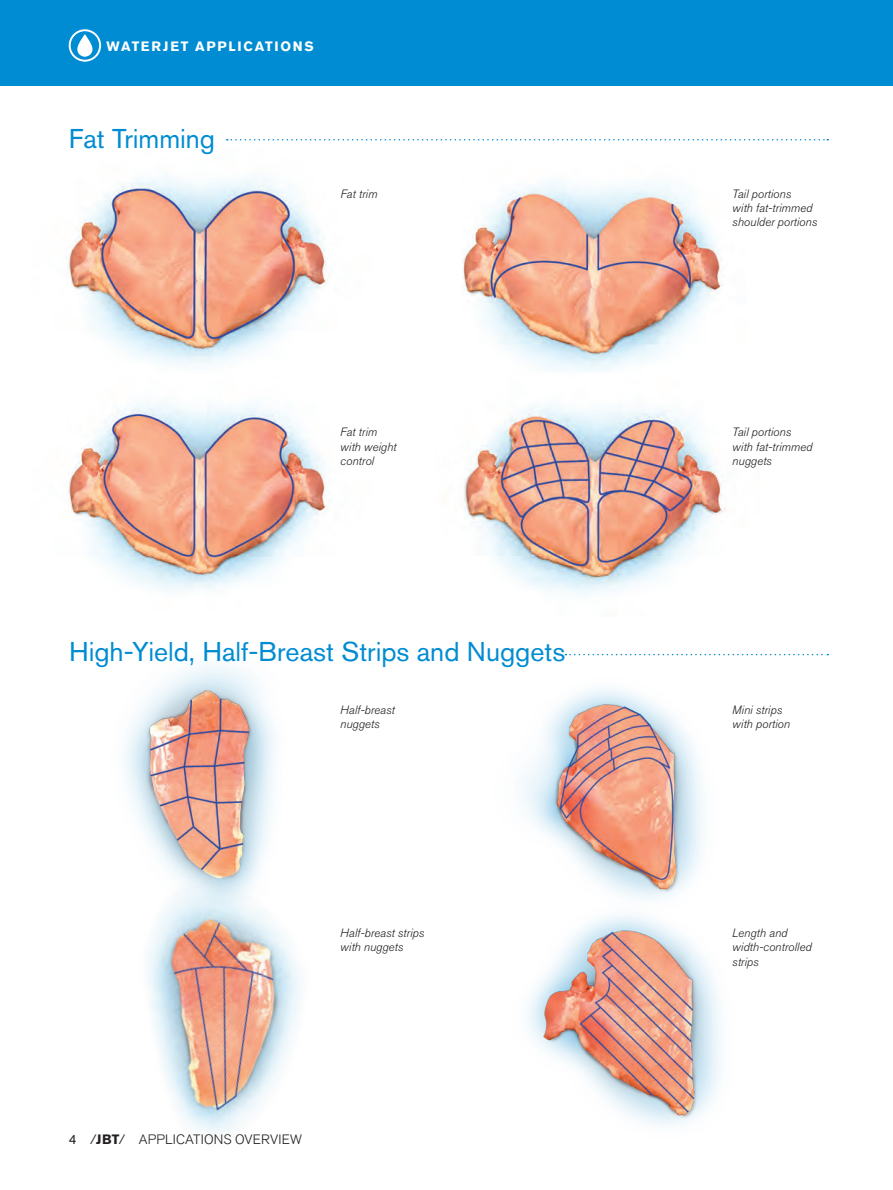
<style>
.page{position:relative;width:893px;height:1190px;background:#fff}
.page>*{position:absolute;margin:0;border:0;box-sizing:border-box;transform-origin:0 0}
.t1{font:27px "Akzidenz Grotesk Pro";color:#008cd2}
.t2{font:300 13.5px "Akzidenz Grotesk Pro";letter-spacing:.015em;color:#231f20}
.t3{font:700 13.5px "Akzidenz Grotesk Pro";letter-spacing:.13em;color:#fff}
.t4{font:italic 300 12px/14.4px "Akzidenz Grotesk Pro";color:#231f20}
.s1{font-weight:400}
.s2{font-weight:700}
</style>
<div class="page">
<img style="left:147px;top:931px;width:154px;height:204px">
<img style="left:521px;top:655px;width:232px;height:226px">
<img style="left:528px;top:881px;width:193px;height:245px">
<img style="left:462px;top:181px;width:260px;height:191px">
<img style="left:461px;top:404px;width:265px;height:191px">
<img style="left:67px;top:175px;width:261px;height:190px">
<img style="left:67px;top:402px;width:260px;height:190px">
<svg style="left:227px;top:139px;width:601px;height:1px"></svg>
<svg style="left:565px;top:654px;width:263px;height:1px"></svg>
<div style="left:0;top:0;width:892px;height:86px;background:#008cd2"></div>
<svg style="left:69px;top:29px;width:32px;height:33px"></svg>
<svg style="left:77px;top:34px;width:15px;height:23px"></svg>
<img style="left:124px;top:665px;width:153px;height:266px">
<p class="t3" style="left:107px;top:37px;width:209px">WATERJET APPLICATIONS</p>
<h1 class="t1" style="left:69px;top:121px;width:148px">Fat Trimming</h1>
<p class="t4" style="left:340px;top:186px;width:38px">Fat trim</p>
<p class="t4" style="left:340px;top:425px;width:58px">Fat trim with weight control</p>
<h1 class="t1" style="left:69px;top:634px;width:497px">High-Yield, Half-Breast Strips and Nuggets</h1>
<p class="t4" style="left:340px;top:702px;width:56px">Half-breast nuggets</p>
<p class="t4" style="left:340px;top:926px;width:85px">Half-breast strips with nuggets</p>
<p class="t2" style="left:69px;top:1130px;width:235px"><span class="s1">4</span> /<span class="s2">JBT</span>/ APPLICATIONS OVERVIEW</p>
<p class="t4" style="left:732px;top:186px;width:86px">Tail portions<br>with fat-trimmed shoulder portions</p>
<p class="t4" style="left:732px;top:425px;width:81px">Tail portions with fat-trimmed nuggets</p>
<p class="t4" style="left:732px;top:702px;width:59px">Mini strips with portion</p>
<p class="t4" style="left:732px;top:926px;width:81px">Length and width-controlled strips</p>
</div>
